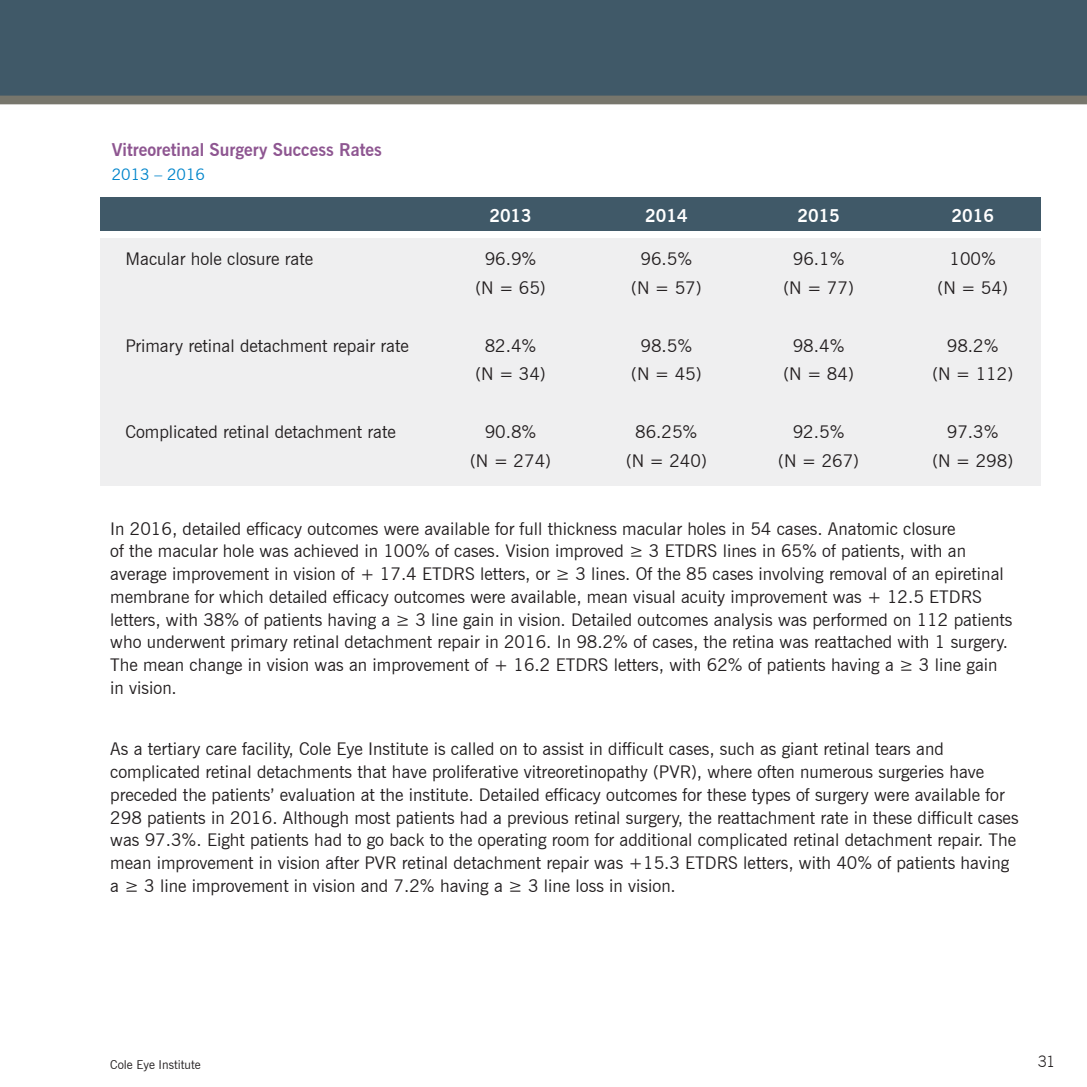
<style>
.page{position:relative;width:1087px;height:1087px;background:#fff}
.page>*{position:absolute;margin:0;border:0;box-sizing:border-box;transform-origin:0 0}
.t1{font:17.5px/22.8px "News Gothic BT";color:#231f20}
.t2{font:700 17.5px "News Gothic BT";color:#8e5691}
.t3{font:700 17.5px "News Gothic BT";color:#fff}
.t4{font:15.75px "News Gothic BT";color:#0085cb}
.t5{font:300 15.75px "News Gothic BT";color:#231f20}
.t6{font:12.25px "News Gothic BT";color:#231f20}
</style>
<div class="page">
<div style="left:101px;top:239px;width:940px;height:247px;background:#efeff0"></div>
<div style="left:101px;top:197px;width:940px;height:34px;background:#405968"></div>
<div style="left:0;top:0;width:1087px;height:100px;background:#405968"></div>
<div style="left:0;top:96px;width:1087px;height:8px;background:#77766c"></div>
<p class="t2" style="left:112px;top:139px;width:271px">Vitreoretinal Surgery Success Rates</p>
<p class="t4" style="left:112px;top:165px;width:95px">2013 – 2016</p>
<p class="t3" style="left:489px;top:205px;width:44px">2013</p>
<p class="t3" style="left:645px;top:205px;width:44px">2014</p>
<p class="t3" style="left:797px;top:205px;width:44px">2015</p>
<p class="t3" style="left:951px;top:205px;width:44px">2016</p>
<p class="t1" style="left:126px;top:247px;width:189px">Macular hole closure rate</p>
<p class="t1" style="left:485px;top:247px;width:53px">96.9%</p>
<p class="t1" style="left:640px;top:247px;width:53px">96.5%</p>
<p class="t1" style="left:793px;top:247px;width:53px">96.1%</p>
<p class="t1" style="left:949px;top:247px;width:48px">100%</p>
<p class="t1" style="left:475px;top:276px;width:72px">(N = 65)</p>
<p class="t1" style="left:631px;top:276px;width:72px">(N = 57)</p>
<p class="t1" style="left:783px;top:276px;width:72px">(N = 77)</p>
<p class="t1" style="left:937px;top:276px;width:72px">(N = 54)</p>
<p class="t1" style="left:125px;top:334px;width:285px">Primary retinal detachment repair rate</p>
<p class="t1" style="left:485px;top:334px;width:53px">82.4%</p>
<p class="t1" style="left:640px;top:334px;width:53px">98.5%</p>
<p class="t1" style="left:793px;top:334px;width:53px">98.4%</p>
<p class="t1" style="left:947px;top:334px;width:53px">98.2%</p>
<p class="t1" style="left:475px;top:363px;width:72px">(N = 34)</p>
<p class="t1" style="left:631px;top:363px;width:72px">(N = 45)</p>
<p class="t1" style="left:783px;top:363px;width:72px">(N = 84)</p>
<p class="t1" style="left:932px;top:363px;width:82px">(N = 112)</p>
<p class="t1" style="left:125px;top:420px;width:272px">Complicated retinal detachment rate</p>
<p class="t1" style="left:485px;top:420px;width:53px">90.8%</p>
<p class="t1" style="left:635px;top:420px;width:64px">86.25%</p>
<p class="t1" style="left:793px;top:420px;width:53px">92.5%</p>
<p class="t1" style="left:947px;top:420px;width:53px">97.3%</p>
<p class="t1" style="left:470px;top:449px;width:82px">(N = 274)</p>
<p class="t1" style="left:626px;top:449px;width:82px">(N = 240)</p>
<p class="t1" style="left:778px;top:449px;width:82px">(N = 267)</p>
<p class="t1" style="left:932px;top:449px;width:82px">(N = 298)</p>
<p class="t1" style="left:110px;top:517px;width:903px">In 2016, detailed efficacy outcomes were available for full thickness macular holes in 54 cases. Anatomic closure<br>of the macular hole was achieved in 100% of cases. Vision improved ≥ 3 ETDRS lines in 65% of patients, with an average improvement in vision of + 17.4 ETDRS letters, or ≥ 3 lines. Of the 85 cases involving removal of an epiretinal membrane for which detailed efficacy outcomes were available, mean visual acuity improvement was + 12.5 ETDRS letters, with 38% of patients having a ≥ 3 line gain in vision. Detailed outcomes analysis was performed on 112 patients who underwent primary retinal detachment repair in 2016. In 98.2% of cases, the retina was reattached with 1 surgery.<br>The mean change in vision was an improvement of + 16.2 ETDRS letters, with 62% of patients having a ≥ 3 line gain in vision.</p>
<p class="t1" style="left:110px;top:737px;width:910px">As a tertiary care facility, Cole Eye Institute is called on to assist in difficult cases, such as giant retinal tears and complicated retinal detachments that have proliferative vitreoretinopathy (PVR), where often numerous surgeries have preceded the patients’ evaluation at the institute. Detailed efficacy outcomes for these types of surgery were available for 298 patients in 2016. Although most patients had a previous retinal surgery, the reattachment rate in these difficult cases was 97.3%. Eight patients had to go back to the operating room for additional complicated retinal detachment repair. The mean improvement in vision after PVR retinal detachment repair was +15.3 ETDRS letters, with 40% of patients having a ≥ 3 line improvement in vision and 7.2% having a ≥ 3 line loss in vision.</p>
<p class="t6" style="left:110px;top:1057px;width:92px">Cole Eye Institute</p>
<p class="t5" style="left:1037px;top:1051px;width:19px">31</p>
</div>
